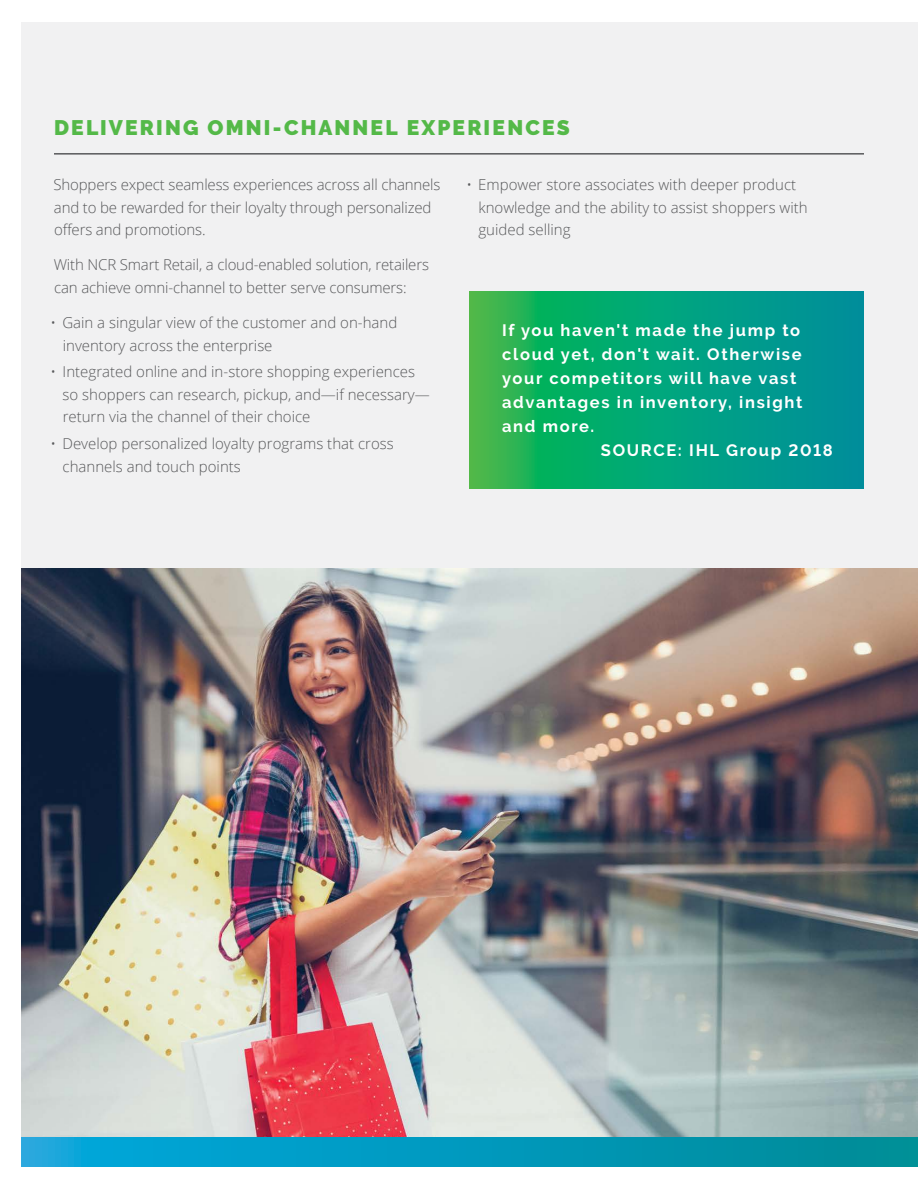
<style>
.page{position:relative;width:918px;height:1188px;background:#fff}
.page>*{position:absolute;margin:0;border:0;box-sizing:border-box;transform-origin:0 0}
.t1{font:900 21px "Raleway";letter-spacing:.105em;color:#54b948}
.t2{font:700 16.5px "Raleway";letter-spacing:.1em;color:#fff}
.t3{font:300 15px/22.5px "Open Sans";color:#58595b}
</style>
<div class="page">
<div style="left:22px;top:22px;width:896px;height:1144px;background:#f1f1f2"></div>
<img style="left:22px;top:569px;width:896px;height:568px">
<svg style="left:22px;top:1137px;width:896px;height:29px;background:#0299bb"></svg>
<svg style="left:470px;top:291px;width:394px;height:197px;background:#09a478"></svg>
<hr style="left:54px;top:153px;width:810px;height:2px;background:#58595b">
<h1 class="t1" style="left:54px;top:115px;width:517px">DELIVERING OMNI-CHANNEL EXPERIENCES</h1>
<p class="t3" style="left:53px;top:173px;width:389px">Shoppers expect seamless experiences across all channels and to be rewarded for their loyalty through personalized offers and promotions.</p>
<p class="t3" style="left:54px;top:253px;width:377px">With NCR Smart Retail, a cloud-enabled solution, retailers can achieve omni-channel to better serve consumers:</p>
<p class="t3" style="left:63px;top:311px;width:336px;text-indent:-12px">• Gain a singular view of the customer and on-hand inventory across the enterprise</p>
<p class="t3" style="left:63px;top:360px;width:369px;text-indent:-12px">• Integrated online and in-store shopping experiences so shoppers can research, pickup, and—if necessary— return via the channel of their choice</p>
<p class="t3" style="left:63px;top:432px;width:333px;text-indent:-12px">• Develop personalized loyalty programs that cross channels and touch points</p>
<p class="t3" style="left:478px;top:173px;width:331px;text-indent:-12px">• Empower store associates with deeper product knowledge and the ability to assist shoppers with guided selling</p>
<p class="t2" style="left:502px;top:321px;width:300px">If you haven't made the jump to</p>
<p class="t2" style="left:502px;top:345px;width:301px">cloud yet, don't wait. Otherwise</p>
<p class="t2" style="left:502px;top:369px;width:296px">your competitors will have vast</p>
<p class="t2" style="left:502px;top:393px;width:302px">advantages in inventory, insight</p>
<p class="t2" style="left:502px;top:417px;width:94px">and more.</p>
<p class="t2" style="left:601px;top:441px;width:234px">SOURCE: IHL Group 2018</p>
</div>
